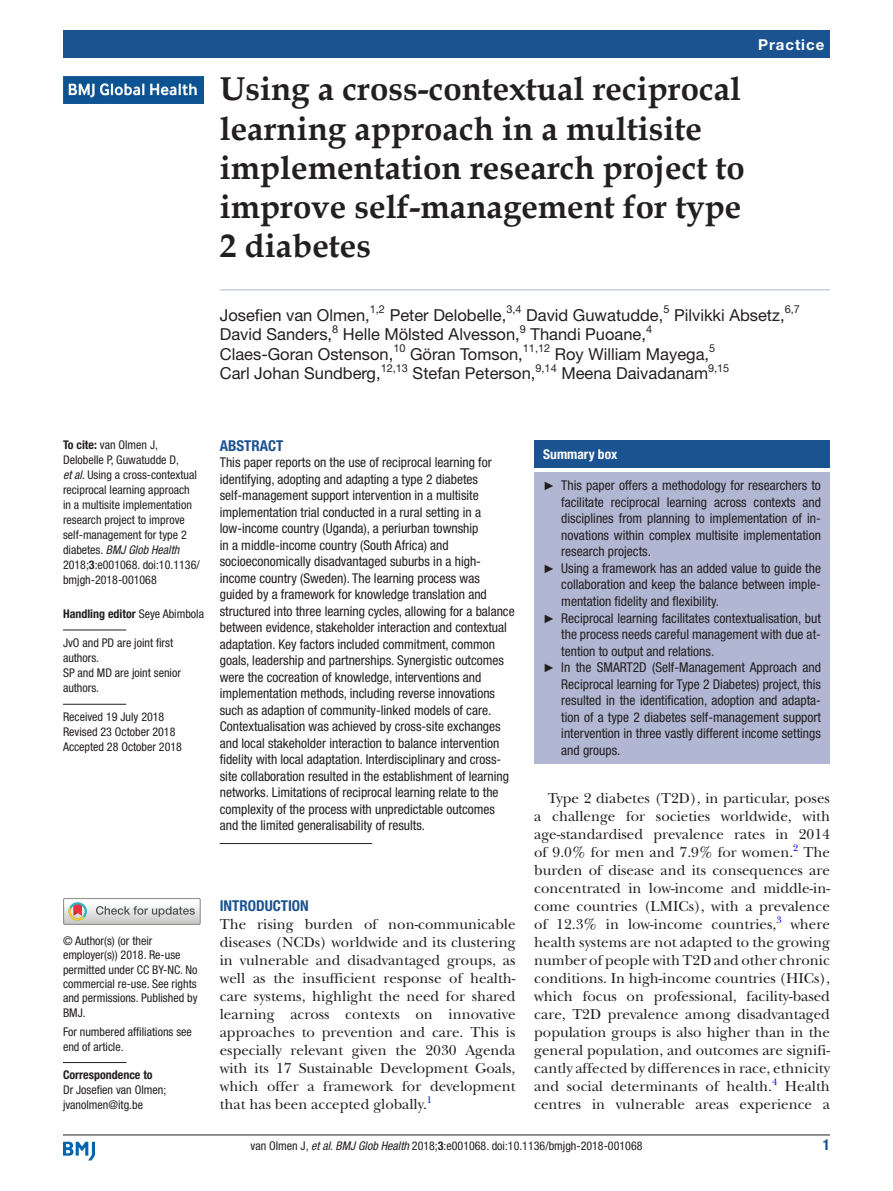
<style>
.page{position:relative;width:893px;height:1191px;background:#fff}
.page>*{position:absolute;margin:0;border:0;box-sizing:border-box;transform-origin:0 0}
.t1{font:700 33px/39px "Book Antiqua";color:#231f20}
.t2{font:16.5px "Helvetica Neue LT Std";color:#231f20}
.t3{font:15px/18px "New Baskerville";color:#231f20;text-align:justify}
.t4{font:700 condensed 15px "Helvetica Neue LT Std";color:#1b5391}
.t5{font:700 15px "Helvetica Neue LT Std";letter-spacing:.065em;color:#fff}
.t6{font:condensed 13.5px/16.5px "Helvetica Neue LT Std";color:#231f20}
.t7{font:700 condensed 13.5px "Helvetica Neue LT Std";color:#fff}
.t8{font:condensed 12px/15px "Helvetica Neue LT Std";color:#231f20}
.t9{font:700 condensed 12px "Helvetica Neue LT Std";color:#231f20}
.t10{font:10.95px "Helvetica Neue LT Std";color:#231f20}
.t11{font:9.9px "New Baskerville";color:#00f}
.s1{font-weight:700}
.s2{font-style:italic}
.s3{font-weight:400}
.s4{font-family:"Arial";font-stretch:normal;font-size:12px}
</style>
<div class="page">
<hr style="left:63px;top:1134px;width:767px;height:1px;background:#231f20">
<svg style="left:63px;top:1141px;width:32px;height:19px"></svg>
<div style="left:63px;top:898px;width:138px;height:27px;border:1px solid #969090"></div>
<svg style="left:64px;top:898px;width:136px;height:26px"></svg>
<hr style="left:220px;top:289px;width:610px;height:1px;background:#b1b7d3">
<div style="left:63px;top:31px;width:767px;height:27px;background:#1b5391"></div>
<hr style="left:63px;top:629px;width:63px;height:1px;background:#231f20">
<hr style="left:63px;top:704px;width:63px;height:1px;background:#231f20">
<hr style="left:63px;top:1062px;width:64px;height:1px;background:#231f20">
<img style="left:63px;top:77px;width:141px;height:27px">
<hr style="left:220px;top:843px;width:152px;height:1px;background:#231f20">
<div style="left:534px;top:440px;width:296px;height:28px;background:#1b5391"></div>
<div style="left:534px;top:472px;width:296px;height:291px;background:#b1b7d3"></div>
<h1 class="t1" style="left:220px;top:70px;width:527px">Using a cross-contextual reciprocal learning approach in a multisite implementation research project to improve self-management for type<br>2 diabetes</h1>
<p class="t5" style="left:758px;top:35px;width:68px">Practice</p>
<p class="t2" style="left:220px;top:305px;width:152px">Josefien van Olmen,</p>
<p class="t10" style="left:370px;top:303px;width:17px">1,2</p>
<p class="t2" style="left:390px;top:305px;width:118px">Peter Delobelle,</p>
<p class="t10" style="left:506px;top:303px;width:17px">3,4</p>
<p class="t2" style="left:526px;top:305px;width:139px">David Guwatudde,</p>
<p class="t10" style="left:663px;top:303px;width:8px">5</p>
<p class="t2" style="left:674px;top:305px;width:112px">Pilvikki Absetz,</p>
<p class="t10" style="left:785px;top:303px;width:17px">6,7</p>
<p class="t2" style="left:220px;top:324px;width:114px">David Sanders,</p>
<p class="t10" style="left:332px;top:322px;width:8px">8</p>
<p class="t2" style="left:343px;top:324px;width:178px">Helle Mölsted Alvesson,</p>
<p class="t10" style="left:520px;top:322px;width:8px">9</p>
<p class="t2" style="left:530px;top:324px;width:117px">Thandi Puoane,</p>
<p class="t10" style="left:646px;top:322px;width:8px">4</p>
<p class="t2" style="left:220px;top:344px;width:175px">Claes-Goran Ostenson,</p>
<p class="t10" style="left:393px;top:342px;width:14px">10</p>
<p class="t2" style="left:410px;top:344px;width:114px">Göran Tomson,</p>
<p class="t10" style="left:523px;top:342px;width:29px">11,12</p>
<p class="t2" style="left:555px;top:344px;width:156px">Roy William Mayega,</p>
<p class="t10" style="left:709px;top:342px;width:8px">5</p>
<p class="t2" style="left:220px;top:363px;width:162px">Carl Johan Sundberg,</p>
<p class="t10" style="left:381px;top:361px;width:29px">12,13</p>
<p class="t2" style="left:413px;top:363px;width:124px">Stefan Peterson,</p>
<p class="t10" style="left:535px;top:361px;width:23px">9,14</p>
<p class="t2" style="left:561px;top:363px;width:148px">Meena Daivadanam</p>
<p class="t10" style="left:708px;top:361px;width:23px">9,15</p>
<p class="t8" style="left:63px;top:437px;width:138px"><span class="s1">To cite:</span> van Olmen J,<br>Delobelle P, Guwatudde D,<br><span class="s2">et al</span>. Using a cross-contextual reciprocal learning approach in a multisite implementation research project to improve self-management for type 2 diabetes. <span class="s2">BMJ Glob Health<br></span>2018;<span class="s1">3</span>:e001068. doi:10.1136/ bmjgh-2018-001068</p>
<p class="t9" style="left:63px;top:606px;width:142px">Handling editor <span class="s3">Seye Abimbola</span></p>
<p class="t8" style="left:63px;top:635px;width:119px">JvO and PD are joint first authors.<br>SP and MD are joint senior authors.</p>
<p class="t8" style="left:63px;top:709px;width:120px">Received 19 July 2018<br>Revised 23 October 2018<br>Accepted 28 October 2018</p>
<p class="t8" style="left:63px;top:933px;width:136px;line-height:14.4px">© Author(s) (or their employer(s)) 2018. Re-use permitted under CC BY-NC. No commercial re-use. See rights and permissions. Published by<br>BMJ.</p>
<p class="t8" style="left:63px;top:1024px;width:130px">For numbered affiliations see end of article.</p>
<p class="t9" style="left:63px;top:1067px;width:91px">Correspondence to</p>
<p class="t8" style="left:63px;top:1082px;width:105px">Dr Josefien van Olmen; jvanolmen@itg.be</p>
<p class="t4" style="left:220px;top:436px;width:49px">Abstract</p>
<p class="t6" style="left:220px;top:454px;width:296px">This paper reports on the use of reciprocal learning for identifying, adopting and adapting a type 2 diabetes self-management support intervention in a multisite implementation trial conducted in a rural setting in a low-income country (Uganda), a periurban township<br>in a middle-income country (South Africa) and socioeconomically disadvantaged suburbs in a high&shy;income country (Sweden). The learning process was guided by a framework for knowledge translation and structured into three learning cycles, allowing for a balance between evidence, stakeholder interaction and contextual adaptation. Key factors included commitment, common goals, leadership and partnerships. Synergistic outcomes were the cocreation of knowledge, interventions and implementation methods, including reverse innovations such as adaption of community-linked models of care.<br>Contextualisation was achieved by cross-site exchanges and local stakeholder interaction to balance intervention fidelity with local adaptation. Interdisciplinary and cross&shy;site collaboration resulted in the establishment of learning networks. Limitations of reciprocal learning relate to the complexity of the process with unpredictable outcomes and the limited generalisability of results.</p>
<p class="t4" style="left:220px;top:897px;width:91px">Introduction</p>
<p class="t3" style="left:220px;top:915px;width:297px">The rising burden of non-communicable diseases (NCDs) worldwide and its clustering in vulnerable and disadvantaged groups, as well as the insufficient response of health&shy;care systems, highlight the need for shared learning across contexts on innovative approaches to prevention and care. This is especially relevant given the 2030 Agenda with its 17 Sustainable Development Goals, which offer a framework for development that has been accepted globally.<sup>1</sup></p>
<p class="t7" style="left:543px;top:446px;width:76px">Summary box</p>
<p class="t6" style="left:543px;top:477px;width:279px"><span class="s4">►</span> This paper offers a methodology for researchers to</p>
<p class="t6" style="left:561px;top:494px;width:261px">facilitate reciprocal learning across contexts and</p>
<p class="t6" style="left:561px;top:510px;width:261px">disciplines from planning to implementation of in-</p>
<p class="t6" style="left:561px;top:527px;width:261px">novations within complex multisite implementation</p>
<p class="t6" style="left:561px;top:543px;width:91px">research projects.</p>
<p class="t6" style="left:543px;top:560px;width:279px"><span class="s4">►</span> Using a framework has an added value to guide the</p>
<p class="t6" style="left:561px;top:576px;width:261px">collaboration and keep the balance between imple-</p>
<p class="t6" style="left:561px;top:593px;width:159px">mentation fidelity and flexibility.</p>
<p class="t6" style="left:543px;top:609px;width:279px"><span class="s4">►</span> Reciprocal learning facilitates contextualisation, but</p>
<p class="t6" style="left:561px;top:626px;width:261px">the process needs careful management with due at-</p>
<p class="t6" style="left:561px;top:642px;width:155px">tention to output and relations.</p>
<p class="t6" style="left:543px;top:659px;width:279px"><span class="s4">►</span> In the SMART2D (Self-Management Approach and</p>
<p class="t6" style="left:561px;top:675px;width:261px">Reciprocal learning for Type 2 Diabetes) project, this</p>
<p class="t6" style="left:561px;top:692px;width:261px">resulted in the identification, adoption and adapta-</p>
<p class="t6" style="left:561px;top:708px;width:261px">tion of a type 2 diabetes self-management support</p>
<p class="t6" style="left:561px;top:725px;width:261px">intervention in three vastly different income settings</p>
<p class="t6" style="left:561px;top:741px;width:61px">and groups.</p>
<p class="t3" style="left:534px;top:789px;width:297px;text-indent:14px">Type 2 diabetes (T2D), in particular, poses a challenge for societies worldwide, with age-standardised prevalence rates in 2014 of 9.0% for men and 7.9% for women.</p>
<p class="t11" style="left:793px;top:841px;width:7px">2</p>
<p class="t3" style="left:534px;top:843px;width:297px;text-indent:269px">The burden of disease and its consequences are concentrated in low-income and middle-in&shy;come countries (LMICs), with a prevalence of 12.3% in low-income countries,</p>
<p class="t11" style="left:776px;top:913px;width:7px">3</p>
<p class="t3" style="left:534px;top:915px;width:297px;text-indent:256px">where health systems are not adapted to the growing number of people with T2D and other chronic conditions. In high-income countries (HICs), which focus on professional, facility-based care, T2D prevalence among disadvantaged population groups is also higher than in the general population, and outcomes are signifi&shy;cantly affected by differences in race, ethnicity and social determinants of health.<sup>4</sup></p>
<p class="t3" style="left:534px;top:1077px;width:297px;text-align:right">Health<br>centres in vulnerable areas experience a</p>
<p class="t8" style="left:250px;top:1137px;width:394px">van Olmen J, <span class="s2">et al</span>. <span class="s2">BMJ Glob Health</span> 2018;<span class="s1">3</span>:e001068. doi:10.1136/bmjgh-2018-001068</p>
<p class="t4" style="left:823px;top:1135px;width:9px">1</p>
</div>
